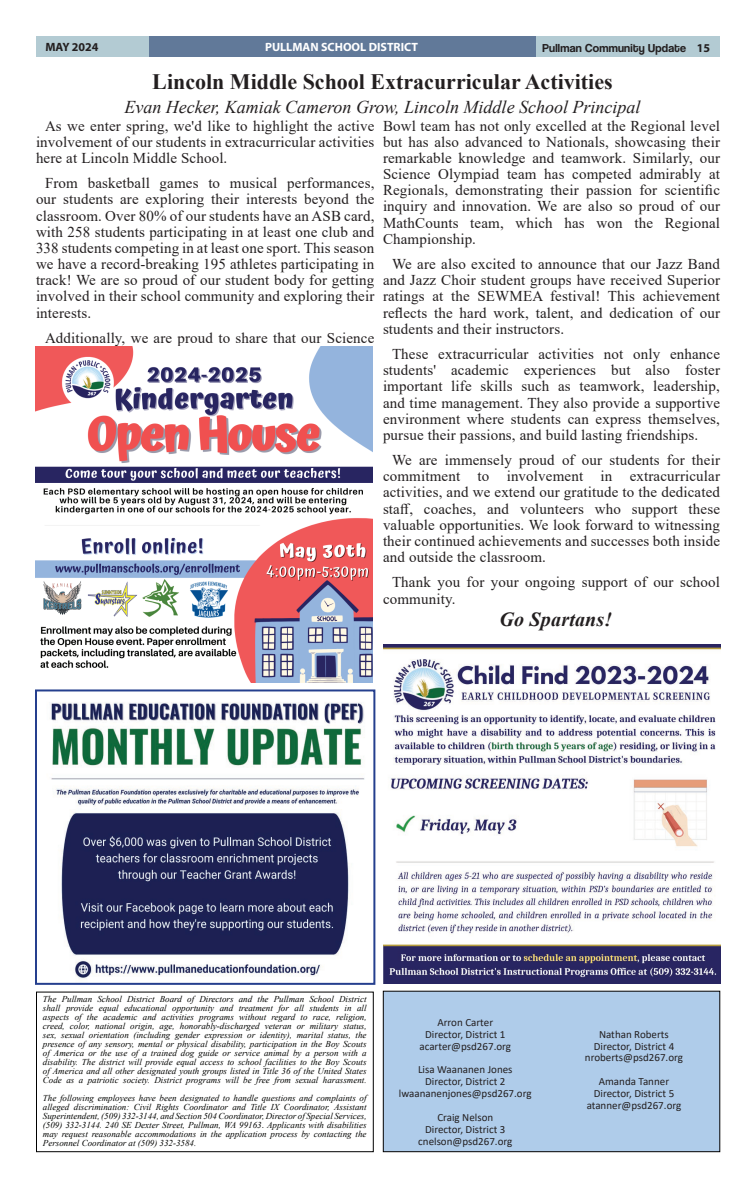
<style>
.page{position:relative;width:756px;height:1188px;background:#fff}
.page>*{position:absolute;margin:0;border:0;box-sizing:border-box;transform-origin:0 0}
.t1{font:700 22px "Times New Roman";color:#231f20}
.t2{font:italic 700 20px "Times New Roman";letter-spacing:.01em;color:#231f20}
.t3{font:italic 18px "Times New Roman";color:#231f20}
.t4{font:15px/16.2px "Times New Roman";letter-spacing:.01em;color:#231f20;text-align:justify}
.t5{font:12px "Coolvetica Rg";letter-spacing:.02em;color:#231f20}
.t6{font:700 12px "Myriad Pro";color:#fff}
.t7{font:700 12px "Myriad Pro";color:#231f20}
.t8{font:11px/11.9px "Calibri";color:#231f20;text-align:center}
.t9{font:italic 9px/9px "Times New Roman";color:#040503;text-align:justify}
.s1{font-family:"Myriad Pro";font-weight:700}
.s2{font-style:normal}
</style>
<div class="page">
<div style="left:149px;top:36px;width:388px;height:21px;background:#617999"></div>
<div style="left:537px;top:36px;width:183px;height:21px;background:#b3cbd3"></div>
<div style="left:36px;top:36px;width:113px;height:21px;background:#b3cbd3"></div>
<div style="left:383px;top:991px;width:337px;height:161px;background:#afccea;border:1px solid #000"></div>
<div style="left:36px;top:992px;width:338px;height:160px;border:1px solid #000"></div>
<img style="left:36px;top:346px;width:337px;height:337px">
<img style="left:383px;top:645px;width:337px;height:339px">
<img style="left:51px;top:702px;width:314px;height:277px">
<div style="left:35px;top:689px;width:340px;height:296px;border:2px solid #253f8e"></div>
<p class="t6" style="left:265px;top:39px;width:155px">PULLMAN SCHOOL DISTRICT</p>
<h1 class="t1" style="left:152px;top:66px;width:462px">Lincoln Middle School Extracurricular Activities</h1>
<p class="t3" style="left:124px;top:95px;width:518px">Evan Hecker, Kamiak Cameron Grow, Lincoln Middle School Principal</p>
<p class="t4" style="left:36px;top:117px;width:340px;text-indent:9px">As we enter spring, we'd like to highlight the active involvement of our students in extracurricular activities here at Lincoln Middle School.</p>
<p class="t4" style="left:36px;top:175px;width:340px;text-indent:9px">From basketball games to musical performances, our students are exploring their interests beyond the classroom. Over 80% of our students have an ASB card, with 258 students participating in at least one club and 338 students competing in at least one sport. This season we have a record-breaking 195 athletes participating in track! We are so proud of our student body for getting involved in their school community and exploring their interests.</p>
<p class="t4" style="left:45px;top:329px;width:331px">Additionally, we are proud to share that our Science</p>
<p class="t7" style="left:45px;top:39px;width:55px">MAY 2024</p>
<p class="t5" style="left:543px;top:41px;width:169px">Pullman Community Update <span class="s1">15</span></p>
<p class="t4" style="left:383px;top:117px;width:339px">Bowl team has not only excelled at the Regional level but has also advanced to Nationals, showcasing their remarkable knowledge and teamwork. Similarly, our Science Olympiad team has competed admirably at Regionals, demonstrating their passion for scientific inquiry and innovation. We are also so proud of our MathCounts team, which has won the Regional Championship.</p>
<p class="t4" style="left:383px;top:255px;width:339px;text-indent:9px">We are also excited to announce that our Jazz Band and Jazz Choir student groups have received Superior ratings at the SEWMEA festival! This achievement reflects the hard work, talent, and dedication of our students and their instructors.</p>
<p class="t4" style="left:383px;top:345px;width:339px;text-indent:9px">These extracurricular activities not only enhance students' academic experiences but also foster important life skills such as teamwork, leadership, and time management. They also provide a supportive environment where students can express themselves, pursue their passions, and build lasting friendships.</p>
<p class="t4" style="left:383px;top:451px;width:339px;text-indent:9px">We are immensely proud of our students for their commitment to involvement in extracurricular activities, and we extend our gratitude to the dedicated staff, coaches, and volunteers who support these valuable opportunities. We look forward to witnessing their continued achievements and successes both inside and outside the classroom.</p>
<p class="t4" style="left:383px;top:574px;width:338px;text-indent:9px">Thank you for your ongoing support of our school community.</p>
<h2 class="t2" style="left:500px;top:605px;width:114px">Go Spartans!</h2>
<p class="t9" style="left:43px;top:994px;width:325px">The Pullman School District Board of Directors and the Pullman School District shall provide equal educational opportunity and treatment for all students in all aspects of the academic and activities programs without regard to race, religion, creed, color, national origin, age, honorably-discharged veteran or military status, sex, sexual orientation (including gender expression or identity), marital status, the presence of any sensory, mental or physical disability, participation in the Boy Scouts of America or the use of a trained dog guide or service animal by a person with a disability. The district will provide equal access to school facilities to the Boy Scouts of America and all other designated youth groups listed in Title 36 of the United States Code as a patriotic society. District programs will be free from sexual harassment.</p>
<p class="t9" style="left:43px;top:1093px;width:325px">The following employees have been designated to handle questions and complaints of alleged discrimination: Civil Rights Coordinator and Title IX Coordinator, Assistant Superintendent, (509) 332-3144, and Section 504 Coordinator, Director of Special Services, (509) 332-3144. 240 SE Dexter Street, Pullman, WA 99163<span class="s2">.</span> Applicants with disabilities may request reasonable accommodations in the application process by contacting the Personnel Coordinator at (509) 332-3584.</p>
<p class="t8" style="left:420px;top:1016px;width:93px">Arron Carter<br>Director, District 1 acarter@psd267.org</p>
<p class="t8" style="left:399px;top:1063px;width:134px">Lisa Waananen Jones<br>Director, District 2 lwaananenjones@psd267.org</p>
<p class="t8" style="left:418px;top:1111px;width:96px">Craig Nelson<br>Director, District 3 cnelson@psd267.org</p>
<p class="t8" style="left:585px;top:1028px;width:100px">Nathan Roberts<br>Director, District 4 nroberts@psd267.org</p>
<p class="t8" style="left:587px;top:1075px;width:96px">Amanda Tanner<br>Director, District 5 atanner@psd267.org</p>
</div>
